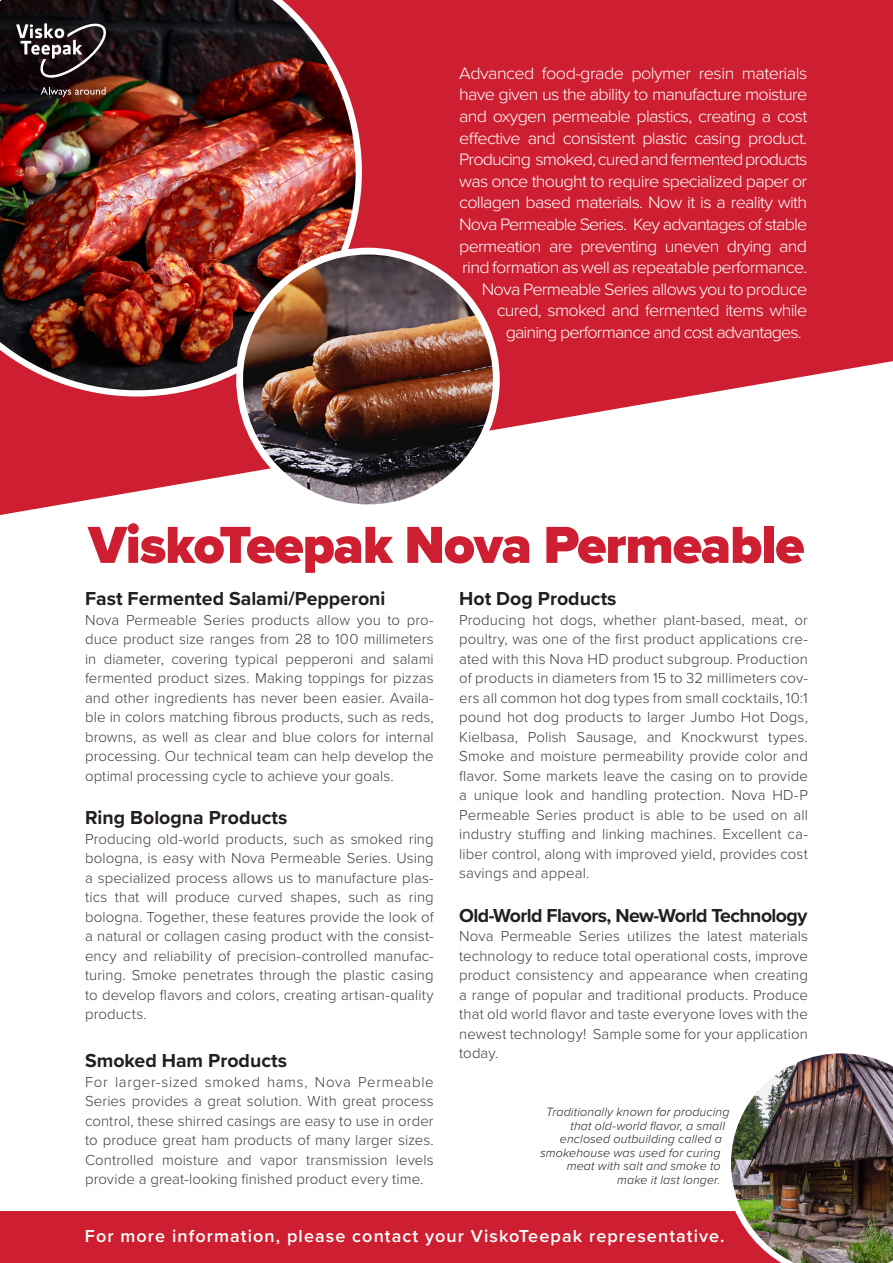
<style>
.page{position:relative;width:893px;height:1263px;background:#fff}
.page>*{position:absolute;margin:0;border:0;box-sizing:border-box;transform-origin:0 0}
.t1{font:900 54px "Proxima Nova";letter-spacing:-.02em;color:#cd1f31}
.sub_healdine_1{font:700 19.5px "Proxima Nova";color:#231f20}
.sub_healdine_1-2{font:700 19.5px "Proxima Nova";letter-spacing:-.03em;color:#231f20}
.t2{font:600 18px "Proxima Nova";letter-spacing:.06em;color:#fff}
.t3{font:300 17.1px "Proxima Nova";letter-spacing:-.04em;color:#fff;scale:1.05 1}
.bodytext{font:300 15px/19.5px "Proxima Nova";letter-spacing:.005em;color:#3e3e3f;text-align:justify}
.Intro{font:italic 300 12.45px "Proxima Nova";letter-spacing:.01em;color:#231f20}
</style>
<div class="page">
<svg style="left:0;top:0;width:893px;height:515px;fill:#cd1f31"></svg>
<div style="left:0;top:1212px;width:893px;height:51px;background:#cd1f31"></div>
<img style="left:0;top:0;width:362px;height:396px">
<img style="left:240px;top:251px;width:256px;height:257px;border-radius:128px">
<div style="left:236px;top:248px;width:264px;height:263px;border:7px solid #fff;border-radius:50%"></div>
<img style="left:725px;top:1053px;width:168px;height:210px">
<svg style="left:16px;top:23px;width:90px;height:55px;background:#473e41"></svg>
<svg style="left:41px;top:87px;width:65px;height:10px"></svg>
<p class="t3" style="left:459px;top:60px;width:333px">Advanced food-grade polymer resin materials</p>
<p class="t3" style="left:459px;top:82px;width:333px">have given us the ability to manufacture moisture</p>
<p class="t3" style="left:459px;top:104px;width:333px">and oxygen permeable plastics, creating a cost</p>
<p class="t3" style="left:459px;top:125px;width:333px">effective and consistent plastic casing product.</p>
<p class="t3" style="left:459px;top:147px;width:333px">Producing smoked, cured and fermented products</p>
<p class="t3" style="left:459px;top:168px;width:333px">was once thought to require specialized paper or</p>
<p class="t3" style="left:459px;top:190px;width:333px">collagen based materials. Now it is a reality with</p>
<p class="t3" style="left:459px;top:212px;width:333px">Nova Permeable Series. Key advantages of stable</p>
<p class="t3" style="left:459px;top:233px;width:333px">permeation are preventing uneven drying and</p>
<p class="t3" style="left:462px;top:255px;width:330px">rind formation as well as repeatable performance.</p>
<p class="t3" style="left:482px;top:276px;width:312px">Nova Permeable Series allows you to produce</p>
<p class="t3" style="left:497px;top:298px;width:297px">cured, smoked and fermented items while</p>
<p class="t3" style="left:506px;top:320px;width:283px">gaining performance and cost advantages.</p>
<p class="t1" style="left:88px;top:505px;width:718px">ViskoTeepak Nova Permeable</p>
<p class="sub_healdine_1" style="left:85px;top:584px;width:302px">Fast Fermented Salami/Pepperoni</p>
<p class="bodytext" style="left:85px;top:609px;width:350px">Nova Permeable Series products allow you to pro&shy;duce product size ranges from 28 to 100 millimeters in diameter, covering typical pepperoni and salami fermented product sizes. Making toppings for pizzas and other ingredients has never been easier. Availa&shy;ble in colors matching fibrous products, such as reds, browns, as well as clear and blue colors for internal processing. Our technical team can help develop the optimal processing cycle to achieve your goals.</p>
<p class="sub_healdine_1" style="left:85px;top:803px;width:204px">Ring Bologna Products</p>
<p class="bodytext" style="left:85px;top:828px;width:350px">Producing old-world products, such as smoked ring bologna, is easy with Nova Permeable Series. Using a specialized process allows us to manufacture plas&shy;tics that will produce curved shapes, such as ring bologna. Together, these features provide the look of a natural or collagen casing product with the consist&shy;ency and reliability of precision-controlled manufac&shy;turing. Smoke penetrates through the plastic casing to develop flavors and colors, creating artisan-quality products.</p>
<p class="sub_healdine_1" style="left:85px;top:1046px;width:203px">Smoked Ham Products</p>
<p class="bodytext" style="left:85px;top:1071px;width:350px">For larger-sized smoked hams, Nova Permeable Series provides a great solution. With great process control, these shirred casings are easy to use in order to produce great ham products of many larger sizes.<br>Controlled moisture and vapor transmission levels provide a great-looking finished product every time.</p>
<p class="sub_healdine_1" style="left:459px;top:584px;width:159px">Hot Dog Products</p>
<p class="bodytext" style="left:459px;top:609px;width:350px">Producing hot dogs, whether plant-based, meat, or poultry, was one of the first product applications cre&shy;ated with this Nova HD product subgroup. Production of products in diameters from 15 to 32 millimeters cov&shy;ers all common hot dog types from small cocktails, 10:1 pound hot dog products to larger Jumbo Hot Dogs, Kielbasa, Polish Sausage, and Knockwurst types.<br>Smoke and moisture permeability provide color and flavor. Some markets leave the casing on to provide a unique look and handling protection. Nova HD-P Permeable Series product is able to be used on all industry stuffing and linking machines. Excellent ca&shy;liber control, along with improved yield, provides cost savings and appeal.</p>
<p class="sub_healdine_1-2" style="left:459px;top:901px;width:350px">Old-World Flavors, New-World Technology</p>
<p class="bodytext" style="left:459px;top:926px;width:350px">Nova Permeable Series utilizes the latest materials technology to reduce total operational costs, improve product consistency and appearance when creating a range of popular and traditional products. Produce that old world flavor and taste everyone loves with the newest technology! Sample some for your application today.</p>
<p class="Intro" style="left:546px;top:1103px;width:185px">Traditionally known for producing</p>
<p class="Intro" style="left:570px;top:1116px;width:156px">that old-world flavor, a small</p>
<p class="Intro" style="left:560px;top:1130px;width:164px">enclosed outbuilding called a</p>
<p class="Intro" style="left:540px;top:1143px;width:182px">smokehouse was used for curing</p>
<p class="Intro" style="left:567px;top:1157px;width:155px">meat with salt and smoke to</p>
<p class="Intro" style="left:617px;top:1170px;width:105px">make it last longer.</p>
<p class="t2" style="left:85px;top:1222px;width:641px">For more information, please contact your ViskoTeepak representative.</p>
</div>
